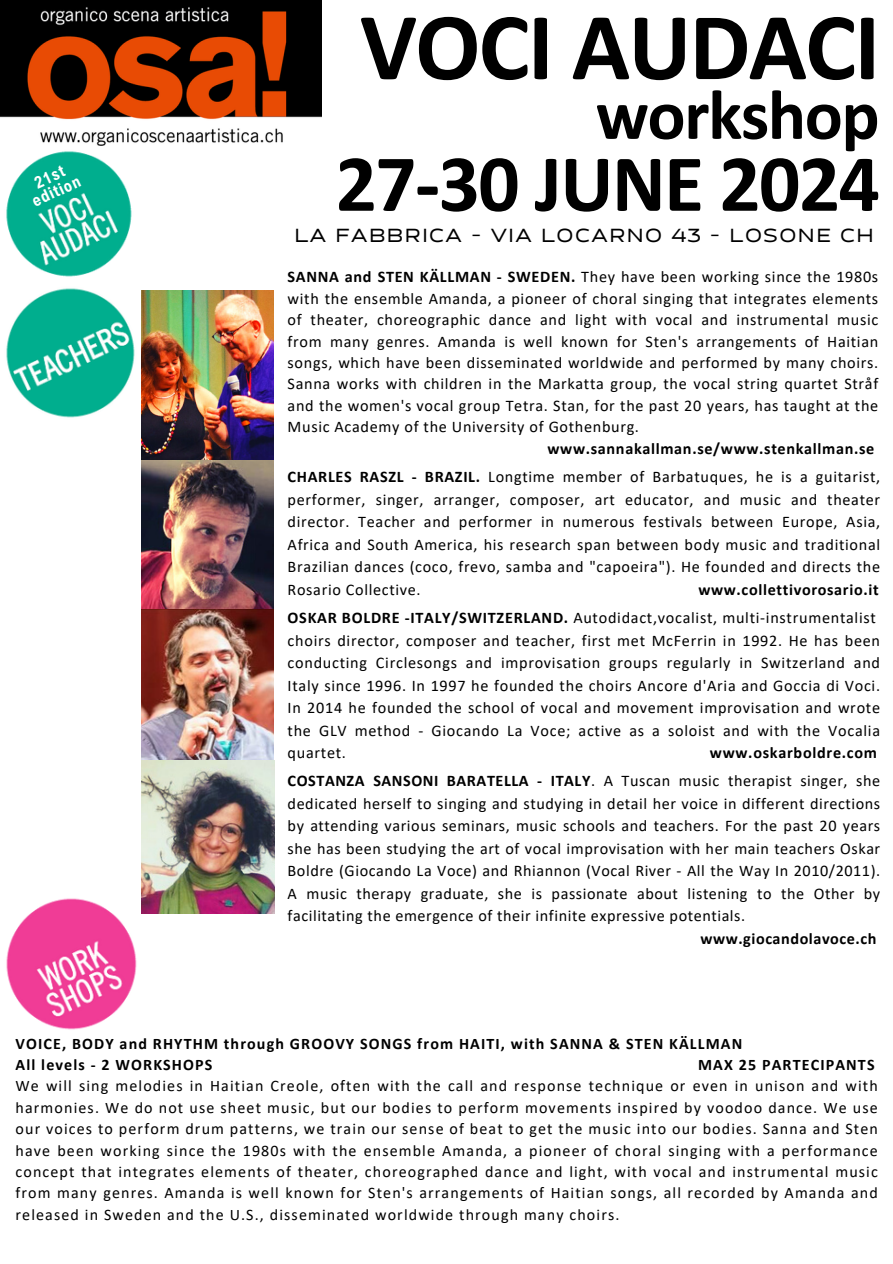
<style>
.page{position:relative;width:893px;height:1264px;background:#fff}
.page>*{position:absolute;margin:0;border:0;box-sizing:border-box;transform-origin:0 0}
.t1{font:700 96.6px "Calibri";letter-spacing:-.02em;color:#000}
.t2{font:700 81.6px "Calibri";letter-spacing:-.02em;color:#000}
.t3{font:700 71.1px "Calibri";letter-spacing:-.02em;color:#000}
.t4{font:expanded 22.05px "Cedra 4 F";letter-spacing:.07em;color:#000}
.t5{font:700 16.65px/15.8px "Arial Nova Cond";color:#fff;text-align:center}
.t6{font:16.2px/22.5px "Calibri";letter-spacing:.04em;color:#000;text-align:justify}
.t7{font:700 16.2px "Calibri";letter-spacing:.04em;color:#000}
.t8{font:16.05px/21.3px "Calibri";letter-spacing:.07em;color:#000;text-align:justify}
.t9{font:700 16.05px "Calibri";letter-spacing:.07em;color:#000}
.s1{font-weight:700}
</style>
<div class="page">
<img style="left:142px;top:290px;width:131px;height:470px">
<img style="left:142px;top:760px;width:133px;height:153px">
<img style="left:0;top:0;width:322px;height:145px">
<img style="left:6px;top:892px;width:137px;height:138px">
<img style="left:6px;top:288px;width:129px;height:130px">
<img style="left:6px;top:145px;width:126px;height:132px">
<p class="t5" style="left:22px;top:180px;width:53px;rotate:-25deg">21st edition</p>
<p class="t1" style="left:360px;top:7px;width:521px">VOCI AUDACI</p>
<p class="t3" style="left:595px;top:85px;width:285px">workshop</p>
<p class="t2" style="left:335px;top:149px;width:545px">27-30 JUNE 2024</p>
<p class="t4" style="left:294px;top:221px;width:581px">LA FABBRICA - VIA LOCARNO 43 - LOSONE CH</p>
<p class="t6" style="left:287px;top:268px;width:592px;line-height:21.3px"><span class="s1">SANNA and STEN KÄLLMAN - SWEDEN.</span> They have been working since the 1980s with the ensemble Amanda, a pioneer of choral singing that integrates elements of theater, choreographic dance and light with vocal and instrumental music from many genres. Amanda is well known for Sten's arrangements of Haitian songs, which have been disseminated worldwide and performed by many choirs.<br>Sanna works with children in the Markatta group, the vocal string quartet Stråf and the women's vocal group Tetra. Stan, for the past 20 years, has taught at the Music Academy of the University of Gothenburg.</p>
<p class="t7" style="left:547px;top:441px;width:328px">www.sannakallman.se/www.stenkallman.se</p>
<p class="t6" style="left:287px;top:467px;width:594px"><span class="s1">CHARLES RASZL - BRAZIL.</span> Longtime member of Barbatuques, he is a guitarist, performer, singer, arranger, composer, art educator, and music and theater director. Teacher and performer in numerous festivals between Europe, Asia, Africa and South America, his research span between body music and traditional Brazilian dances (coco, frevo, samba and "capoeira"). He founded and directs the Rosario Collective.</p>
<p class="t7" style="left:698px;top:582px;width:182px">www.collettivorosario.it</p>
<h2 class="t6" style="left:287px;top:607px;width:589px"><span class="s1">OSKAR BOLDRE -ITALY/SWITZERLAND.</span> Autodidact,vocalist, multi-instrumentalist</h2>
<p class="t6" style="left:287px;top:630px;width:594px">choirs director, composer and teacher, first met McFerrin in 1992. He has been conducting Circlesongs and improvisation groups regularly in Switzerland and Italy since 1996. In 1997 he founded the choirs Ancore d'Aria and Goccia di Voci.<br>In 2014 he founded the school of vocal and movement improvisation and wrote the GLV method - Giocando La Voce; active as a soloist and with the Vocalia quartet.</p>
<p class="t7" style="left:710px;top:746px;width:168px">www.oskarboldre.com</p>
<p class="t6" style="left:287px;top:770px;width:594px"><span class="s1">COSTANZA SANSONI BARATELLA - ITALY</span>. A Tuscan music therapist singer, she dedicated herself to singing and studying in detail her voice in different directions by attending various seminars, music schools and teachers. For the past 20 years she has been studying the art of vocal improvisation with her main teachers Oskar Boldre (Giocando La Voce) and Rhiannon (Vocal River - All the Way In 2010/2011).<br>A music therapy graduate, she is passionate about listening to the Other by facilitating the emergence of their infinite expressive potentials.</p>
<p class="t7" style="left:700px;top:931px;width:177px">www.giocandolavoce.ch</p>
<p class="t9" style="left:16px;top:1036px;width:728px">VOICE, BODY and RHYTHM through GROOVY SONGS from HAITI, with SANNA &amp; STEN KÄLLMAN</p>
<p class="t9" style="left:16px;top:1057px;width:198px">All levels - 2 WORKSHOPS</p>
<p class="t9" style="left:698px;top:1057px;width:178px">MAX 25 PARTECIPANTS</p>
<p class="t8" style="left:16px;top:1076px;width:863px">We will sing melodies in Haitian Creole, often with the call and response technique or even in unison and with harmonies. We do not use sheet music, but our bodies to perform movements inspired by voodoo dance. We use our voices to perform drum patterns, we train our sense of beat to get the music into our bodies. Sanna and Sten have been working since the 1980s with the ensemble Amanda, a pioneer of choral singing with a performance concept that integrates elements of theater, choreographed dance and light, with vocal and instrumental music from many genres. Amanda is well known for Sten's arrangements of Haitian songs, all recorded by Amanda and released in Sweden and the U.S., disseminated worldwide through many choirs.</p>
</div>
